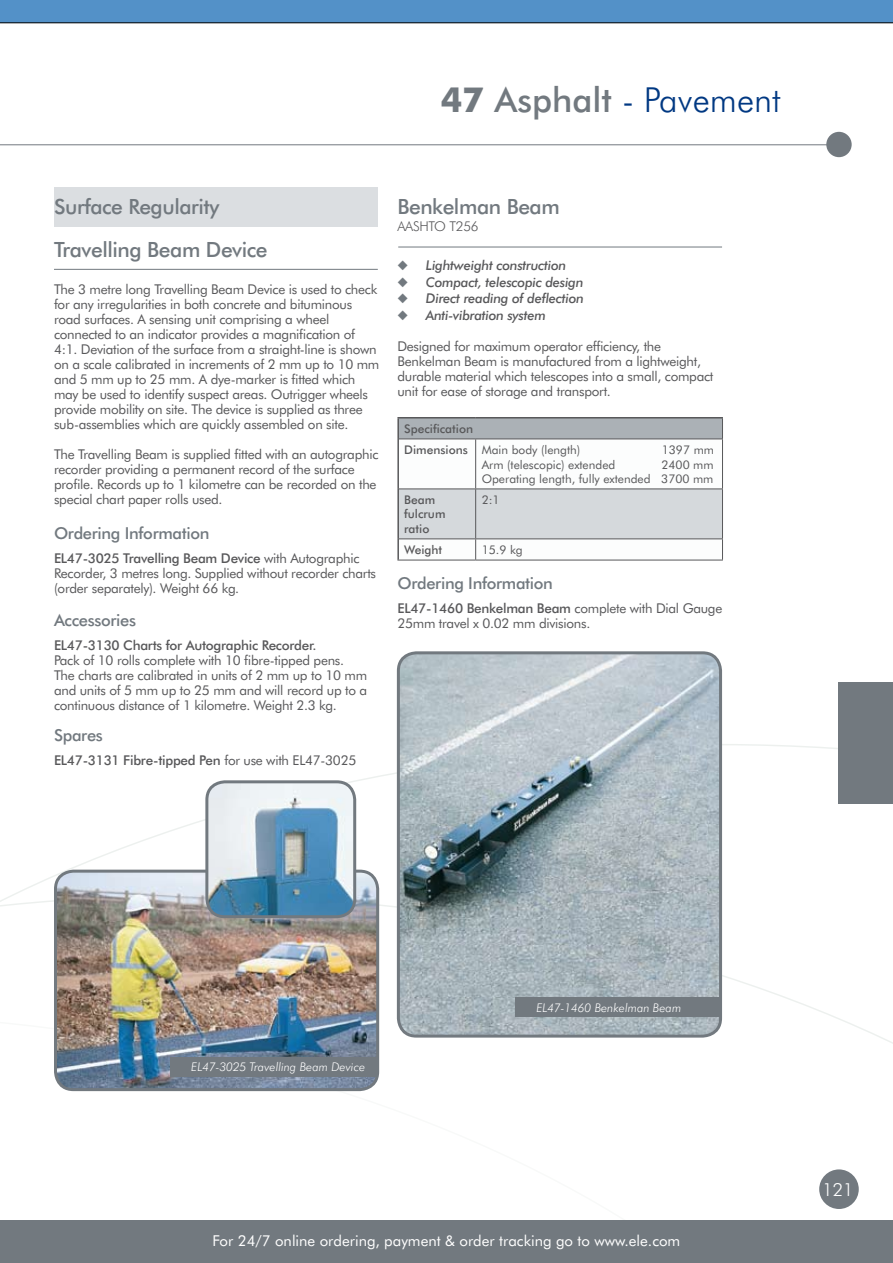
<style>
.page{position:relative;width:893px;height:1263px;background:#fff}
.page>*{position:absolute;margin:0;border:0;box-sizing:border-box;transform-origin:0 0}
.t1{font:300 34.5px "Futura BT";color:#003882}
.t2{font:500 21px/42px "Futura BT";letter-spacing:-.02em;color:#72797f}
.t3{font:300 18px "Futura BT";color:#fff}
.t4{font:500 16.5px "Futura BT";letter-spacing:-.02em;color:#72797f}
.t5{font:15px "Futura BT";color:#fff}
.t6{font:13.5px/15px "Futura BT";letter-spacing:-.02em;color:#58585a}
.t7{font:italic 500 13.5px "Futura BT";letter-spacing:-.02em;color:#58585a}
.t8{font:500 13.5px "Futura BT";letter-spacing:-.02em;color:#58585a}
.t9{font:300 13.5px "Futura BT";letter-spacing:-.02em;color:#58585a}
.t10{font:12px/14.4px "Futura BT";color:#58585a;text-align:right}
.t11{font:500 12px/14.4px "Futura BT";color:#58585a}
.t12{font:italic 300 12px "Futura BT";color:#fff}
.s1{font-weight:700;color:#72797f}
.s2{font-weight:500;color:#72797f}
.s3{font-weight:500}
.s4{font-weight:400}
.s5{color:#72797f}
</style>
<div class="page">
<div style="left:54px;top:187px;width:324px;height:40px;background:#dbdee1"></div>
<svg style="left:0;top:797px;width:893px;height:412px"></svg>
<div style="left:819px;top:1169px;width:40px;height:40px;background:#72797f;border-radius:50%"></div>
<div style="left:826px;top:132px;width:26px;height:25px;background:#72797f;border-radius:50%"></div>
<div style="left:0;top:0;width:893px;height:23px;background:#5391c8"></div>
<div style="left:0;top:1220px;width:893px;height:43px;background:#72797f"></div>
<svg style="left:399px;top:418px;width:324px;height:142px"></svg>
<hr style="left:397px;top:560px;width:79px;height:1px;background:#58585a">
<hr style="left:476px;top:560px;width:247px;height:1px;background:#58585a">
<hr style="left:397px;top:417px;width:79px;height:1px;background:#58585a">
<hr style="left:397px;top:418px;width:2px;height:21px;background:#58585a">
<hr style="left:476px;top:417px;width:247px;height:1px;background:#58585a">
<hr style="left:397px;top:439px;width:2px;height:50px;background:#58585a">
<hr style="left:397px;top:489px;width:2px;height:50px;background:#58585a">
<hr style="left:397px;top:539px;width:2px;height:21px;background:#58585a">
<img style="left:56px;top:871px;width:322px;height:218px">
<div style="left:54px;top:870px;width:325px;height:221px;border:3px solid #72797f;border-radius:18px"></div>
<hr style="left:54px;top:269px;width:324px;height:1px;background:#72797f">
<img style="left:398px;top:655px;width:322px;height:381px">
<div style="left:397px;top:651px;width:325px;height:386px;border:3px solid #72797f;border-radius:18px"></div>
<hr style="left:398px;top:247px;width:324px;height:1px;background:#72797f">
<div style="left:839px;top:682px;width:54px;height:122px;background:#72797f"></div>
<hr style="left:0;top:144px;width:842px;height:1px;background:#72797f">
<div style="left:170px;top:1057px;width:207px;height:19px;background:#72797f"></div>
<div style="left:515px;top:997px;width:207px;height:20px;background:#72797f"></div>
<img style="left:207px;top:782px;width:148px;height:135px">
<div style="left:205px;top:780px;width:151px;height:138px;border:3px solid #72797f;border-radius:18px"></div>
<h1 class="t1" style="left:441px;top:78px;width:341px"><span class="s1">47</span> <span class="s2">Asphalt</span> - Pavement</h1>
<h2 class="t2" style="left:54px;top:186px;width:215px">Surface Regularity<br>Travelling Beam Device</h2>
<p class="t6" style="left:54px;top:282px;width:327px">The 3 metre long Travelling Beam Device is used to check for any irregularities in both concrete and bituminous road surfaces. A sensing unit comprising a wheel connected to an indicator provides a magnification of 4:1. Deviation of the surface from a straight-line is shown on a scale calibrated in increments of 2 mm up to 10 mm and 5 mm up to 25 mm. A dye-marker is fitted which may be used to identify suspect areas. Outrigger wheels provide mobility on site. The device is supplied as three sub-assemblies which are quickly assembled on site.</p>
<p class="t6" style="left:54px;top:447px;width:326px">The Travelling Beam is supplied fitted with an autographic recorder providing a permanent record of the surface profile. Records up to 1 kilometre can be recorded on the special chart paper rolls used.</p>
<p class="t4" style="left:54px;top:523px;width:157px">Ordering Information</p>
<p class="t6" style="left:54px;top:550px;width:324px"><span class="s3">EL47-3025 Travelling Beam Device</span> with Autographic<br>Recorder, 3 metres long. Supplied without recorder charts (order separately). Weight 66 kg.</p>
<p class="t4" style="left:54px;top:610px;width:84px">Accessories</p>
<p class="t8" style="left:54px;top:636px;width:264px">EL47-3130 Charts for Autographic Recorder.</p>
<p class="t6" style="left:54px;top:652px;width:315px">Pack of 10 rolls complete with 10 fibre-tipped pens.<br>The charts are calibrated in units of 2 mm up to 10 mm and units of 5 mm up to 25 mm and will record up to a continuous distance of 1 kilometre. Weight 2.3 kg.</p>
<p class="t4" style="left:54px;top:725px;width:50px">Spares</p>
<p class="t8" style="left:54px;top:752px;width:304px">EL47-3131 Fibre-tipped Pen <span class="s4">for use with EL47-3025</span></p>
<h2 class="t2" style="left:397px;top:186px;width:164px">Benkelman Beam</h2>
<p class="t9" style="left:397px;top:218px;width:83px">AASHTO T256</p>
<p class="t7" style="left:397px;top:257px;width:170px"><span class="s5">◆</span> Lightweight construction</p>
<p class="t7" style="left:397px;top:273px;width:188px"><span class="s5">◆</span> Compact, telescopic design</p>
<p class="t7" style="left:397px;top:290px;width:188px"><span class="s5">◆</span> Direct reading of deflection</p>
<p class="t7" style="left:397px;top:306px;width:150px"><span class="s5">◆</span> Anti-vibration system</p>
<p class="t6" style="left:397px;top:339px;width:317px">Designed for maximum operator efficiency, the Benkelman Beam is manufactured from a lightweight, durable material which telescopes into a small, compact unit for ease of storage and transport.</p>
<p class="t11" style="left:404px;top:418px;width:178px;line-height:21.1px">Specification<br>Dimensions <span class="s4">Main body (length)</span></p>
<p class="t10" style="left:662px;top:442px;width:54px">1397 mm</p>
<p class="t10" style="left:482px;top:457px;width:135px">Arm (telescopic) extended</p>
<p class="t10" style="left:482px;top:457px;width:233px">2400 mm<br>Operating length, fully extended 3700 mm</p>
<p class="t11" style="left:404px;top:492px;width:43px">Beam fulcrum ratio</p>
<p class="t10" style="left:482px;top:492px;width:19px">2:1</p>
<p class="t11" style="left:404px;top:542px;width:40px">Weight</p>
<p class="t10" style="left:482px;top:542px;width:43px">15.9 kg</p>
<p class="t4" style="left:397px;top:573px;width:157px">Ordering Information</p>
<p class="t6" style="left:397px;top:600px;width:326px"><span class="s3">EL47-1460 Benkelman Beam</span> complete with Dial Gauge<br>25mm travel x 0.02 mm divisions.</p>
<p class="t12" style="left:191px;top:1060px;width:175px">EL47-3025 Travelling Beam Device</p>
<p class="t12" style="left:536px;top:1000px;width:146px">EL47-1460 Benkelman Beam</p>
<p class="t5" style="left:213px;top:1232px;width:469px">For 24/7 online ordering, payment &amp; order tracking go to www.ele.com</p>
<h3 class="t3" style="left:822px;top:1179px;width:33px">121</h3>
</div>
